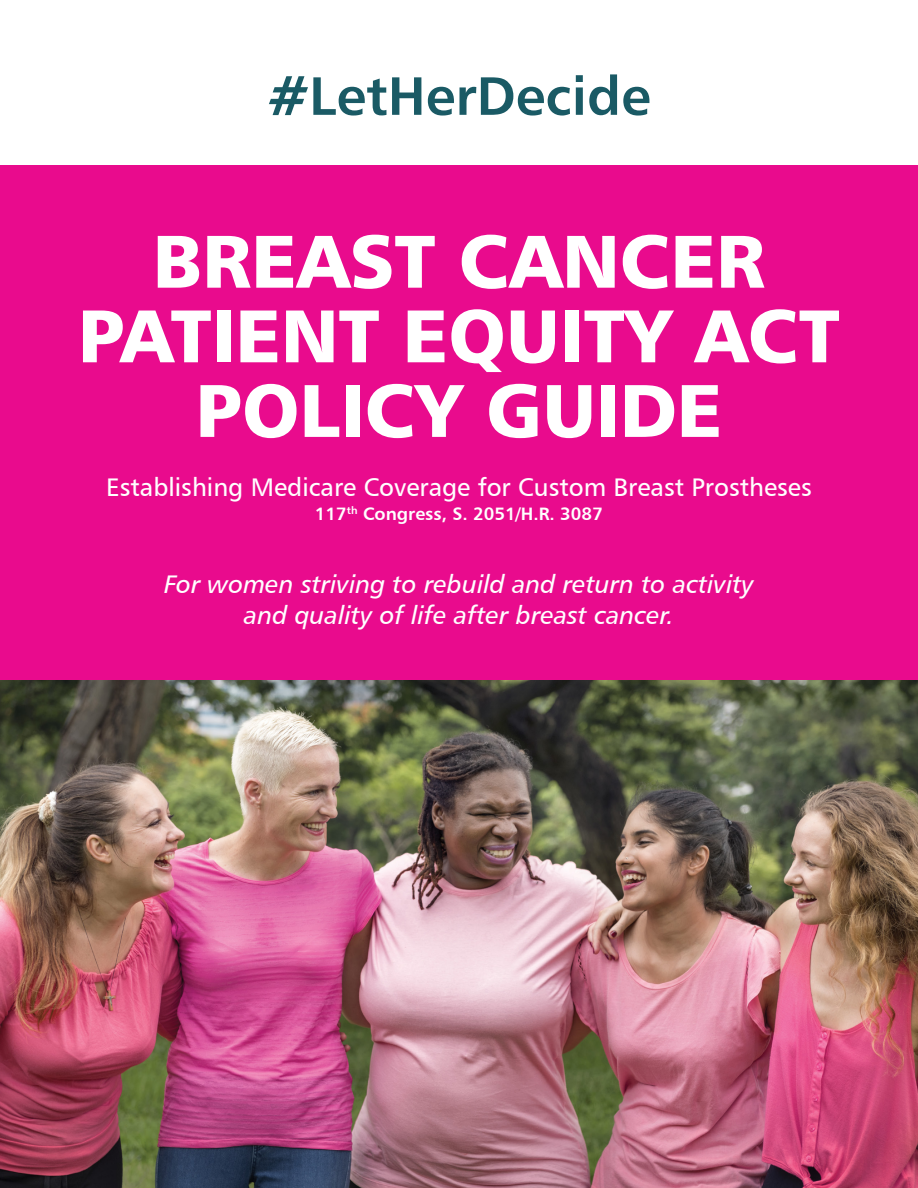
<style>
.page{position:relative;width:918px;height:1188px;background:#fff}
.page>*{position:absolute;margin:0;border:0;box-sizing:border-box;transform-origin:0 0}
.t1{font:74.55px/74.6px "Humanist 777 BT Black B";color:#fff;text-align:center}
.t2{font:54px "Humanist 777 BT Bold B";color:#1a5a65}
.t3{font:25.5px/30.6px "Humanist 777 BT Italic B";color:#fff;text-align:center}
.t4{font:25.5px "Humanist 777 BT Roman B";color:#fff}
.t5{font:18px "Humanist 777 BT Bold B";color:#fff}
</style>
<div class="page">
<img style="left:0;top:680px;width:918px;height:508px">
<div style="left:0;top:165px;width:918px;height:515px;background:#e90b8d"></div>
<h2 class="t2" style="left:268px;top:62px;width:385px">#LetHerDecide</h2>
<h1 class="t1" style="left:78px;top:222px;width:763px">BREAST CANCER<br>PATIENT EQUITY ACT<br>POLICY GUIDE</h1>
<p class="t4" style="left:106px;top:471px;width:707px">Establishing Medicare Coverage for Custom Breast Prostheses</p>
<p class="t5" style="left:315px;top:502px;width:290px">117<sup>th</sup> Congress, S. 2051/H.R. 3087</p>
<p class="t3" style="left:164px;top:569px;width:591px">For women striving to rebuild and return to activity and quality of life after breast cancer.</p>
</div>
